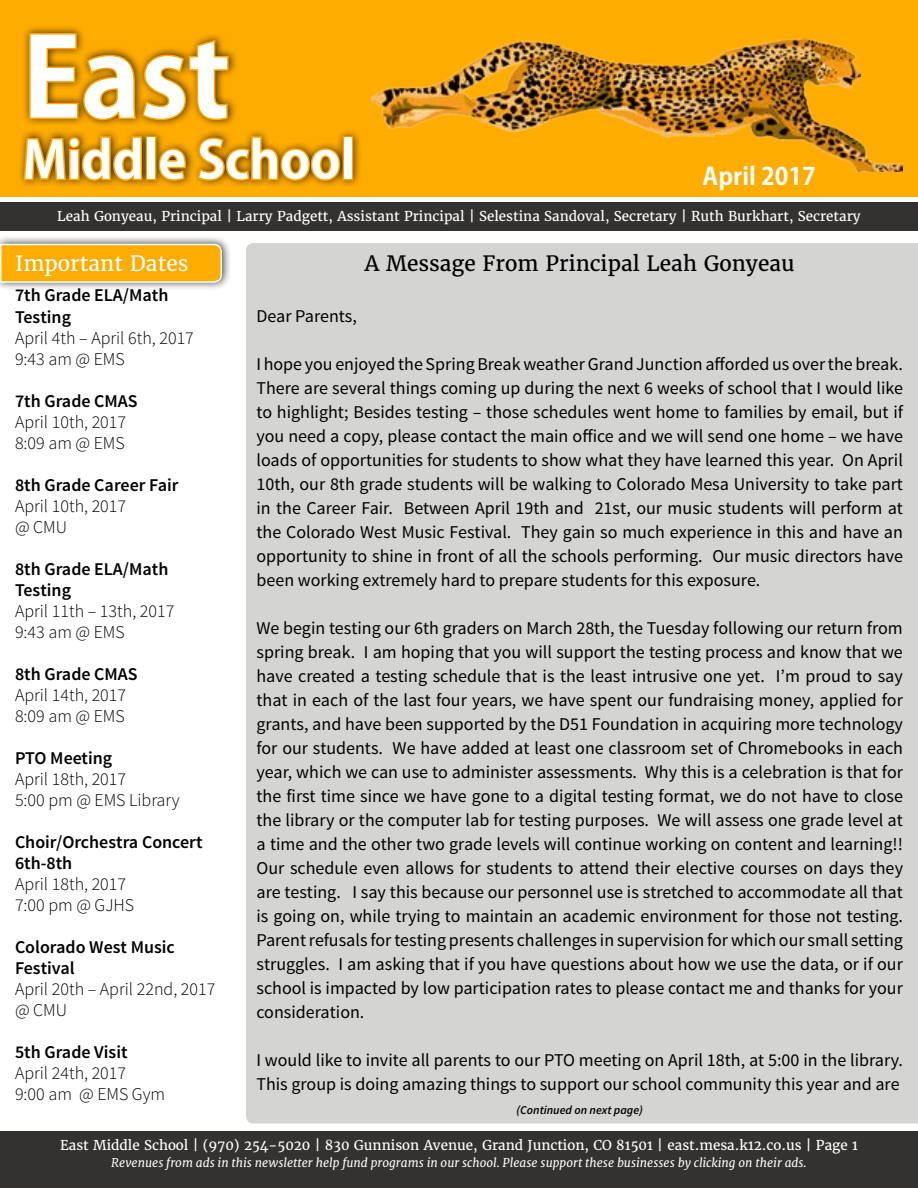
<style>
.page{position:relative;width:918px;height:1188px;background:#fff}
.page>*{position:absolute;margin:0;border:0;box-sizing:border-box;transform-origin:0 0}
.t1{font:700 108px "Adobe Gothic Std";color:#fff}
.t2{font:700 51px "Adobe Gothic Std";color:#fff}
.t3{font:700 24px "Adobe Gothic Std";color:#fff}
.t4{font:21px "Merriweather";color:#000}
.t5{font:21px "Merriweather";color:#fff}
.t6{font:18px/24px "Source Sans Pro";color:#000;text-align:justify}
.t7{font:300 18px/21px "Source Sans Pro";color:#000}
.t8{font:600 18px/21px "Source Sans Pro";color:#000}
.t9{font:13.5px "Merriweather";color:#fff}
.t10{font:italic 12px "Merriweather";color:#fff}
.t11{font:italic 600 12px "Source Sans Pro";color:#000}
</style>
<div class="page">
<div style="left:0;top:236px;width:232px;height:55px;background:#000;opacity:.75"></div>
<svg style="left:0;top:243px;width:223px;height:41px;background:#f9b21f"></svg>
<div style="left:0;top:0;width:918px;height:198px;background:#ffac01"></div>
<div style="left:0;top:198px;width:918px;height:33px;background:#333231"></div>
<div style="left:18px;top:25px;width:343px;height:162px;background:#000;opacity:.75"></div>
<svg style="left:28px;top:32px;width:202px;height:90px"></svg>
<svg style="left:22px;top:135px;width:122px;height:47px"></svg>
<div style="left:146px;top:136px;width:10px;height:44px;border:3px solid #ffa500"></div>
<svg style="left:157px;top:147px;width:31px;height:35px"></svg>
<svg style="left:195px;top:135px;width:147px;height:47px"></svg>
<div style="left:343px;top:136px;width:10px;height:44px;border:3px solid #ffa500"></div>
<div style="left:0;top:1131px;width:918px;height:57px;background:#333231"></div>
<div style="left:246px;top:243px;width:672px;height:880px;background:#d4d4d3"></div>
<div style="left:0;top:197px;width:918px;height:5px;background:#fff"></div>
<img style="left:371px;top:38px;width:532px;height:134px">
<h1 class="t1" style="left:22px;top:13px;width:209px">East</h1>
<h2 class="t2" style="left:22px;top:129px;width:334px">Middle School</h2>
<h3 class="t3" style="left:702px;top:162px;width:115px">April 2017</h3>
<p class="t9" style="left:57px;top:208px;width:805px">Leah Gonyeau, Principal | Larry Padgett, Assistant Principal | Selestina Sandoval, Secretary | Ruth Burkhart, Secretary</p>
<p class="t5" style="left:15px;top:250px;width:175px">Important Dates</p>
<p class="t4" style="left:365px;top:250px;width:431px">A Message From Principal Leah Gonyeau</p>
<p class="t6" style="left:256px;top:304px;width:102px">Dear Parents,</p>
<p class="t6" style="left:256px;top:352px;width:648px">I hope you enjoyed the Spring Break weather Grand Junction afforded us over the break.<br>There are several things coming up during the next 6 weeks of school that I would like to highlight; Besides testing – those schedules went home to families by email, but if you need a copy, please contact the main office and we will send one home – we have loads of opportunities for students to show what they have learned this year. On April 10th, our 8th grade students will be walking to Colorado Mesa University to take part in the Career Fair. Between April 19th and 21st, our music students will perform at the Colorado West Music Festival. They gain so much experience in this and have an opportunity to shine in front of all the schools performing. Our music directors have been working extremely hard to prepare students for this exposure.</p>
<p class="t6" style="left:256px;top:616px;width:648px">We begin testing our 6th graders on March 28th, the Tuesday following our return from spring break. I am hoping that you will support the testing process and know that we have created a testing schedule that is the least intrusive one yet. I’m proud to say that in each of the last four years, we have spent our fundraising money, applied for grants, and have been supported by the D51 Foundation in acquiring more technology for our students. We have added at least one classroom set of Chromebooks in each year, which we can use to administer assessments. Why this is a celebration is that for the first time since we have gone to a digital testing format, we do not have to close the library or the computer lab for testing purposes. We will assess one grade level at a time and the other two grade levels will continue working on content and learning!!<br>Our schedule even allows for students to attend their elective courses on days they are testing. I say this because our personnel use is stretched to accommodate all that is going on, while trying to maintain an academic environment for those not testing.<br>Parent refusals for testing presents challenges in supervision for which our small setting struggles. I am asking that if you have questions about how we use the data, or if our school is impacted by low participation rates to please contact me and thanks for your consideration.</p>
<p class="t6" style="left:256px;top:1048px;width:648px">I would like to invite all parents to our PTO meeting on April 18th, at 5:00 in the library.<br>This group is doing amazing things to support our school community this year and are</p>
<p class="t11" style="left:517px;top:1103px;width:128px">(Continued on next page)</p>
<p class="t8" style="left:15px;top:286px;width:155px">7th Grade ELA/Math<br>Testing</p>
<p class="t7" style="left:15px;top:327px;width:180px">April 4th – April 6th, 2017<br>9:43 am @ EMS</p>
<p class="t8" style="left:15px;top:391px;width:124px">7th Grade CMAS</p>
<p class="t7" style="left:15px;top:411px;width:113px">April 10th, 2017<br>8:09 am @ EMS</p>
<p class="t8" style="left:15px;top:475px;width:165px">8th Grade Career Fair</p>
<p class="t7" style="left:15px;top:495px;width:113px">April 10th, 2017 @ CMU</p>
<p class="t8" style="left:15px;top:559px;width:155px">8th Grade ELA/Math<br>Testing</p>
<p class="t7" style="left:15px;top:600px;width:161px">April 11th – 13th, 2017<br>9:43 am @ EMS</p>
<p class="t8" style="left:15px;top:664px;width:124px">8th Grade CMAS</p>
<p class="t7" style="left:15px;top:684px;width:113px">April 14th, 2017<br>8:09 am @ EMS</p>
<p class="t8" style="left:15px;top:748px;width:99px">PTO Meeting</p>
<p class="t7" style="left:15px;top:768px;width:166px">April 18th, 2017<br>5:00 pm @ EMS Library</p>
<p class="t8" style="left:15px;top:832px;width:189px">Choir/Orchestra Concert<br>6th-8th</p>
<p class="t7" style="left:15px;top:873px;width:121px">April 18th, 2017<br>7:00 pm @ GJHS</p>
<p class="t8" style="left:15px;top:937px;width:161px">Colorado West Music<br>Festival</p>
<p class="t7" style="left:15px;top:978px;width:202px">April 20th – April 22nd, 2017 @ CMU</p>
<p class="t8" style="left:15px;top:1042px;width:114px">5th Grade Visit</p>
<p class="t7" style="left:15px;top:1062px;width:152px">April 24th, 2017<br>9:00 am @ EMS Gym</p>
<p class="t9" style="left:60px;top:1137px;width:799px">East Middle School | (970) 254-5020 | 830 Gunnison Avenue, Grand Junction, CO 81501 | east.mesa.k12.co.us | Page 1</p>
<p class="t10" style="left:111px;top:1155px;width:697px">Revenues from ads in this newsletter help fund programs in our school. Please support these businesses by clicking on their ads.</p>
</div>
